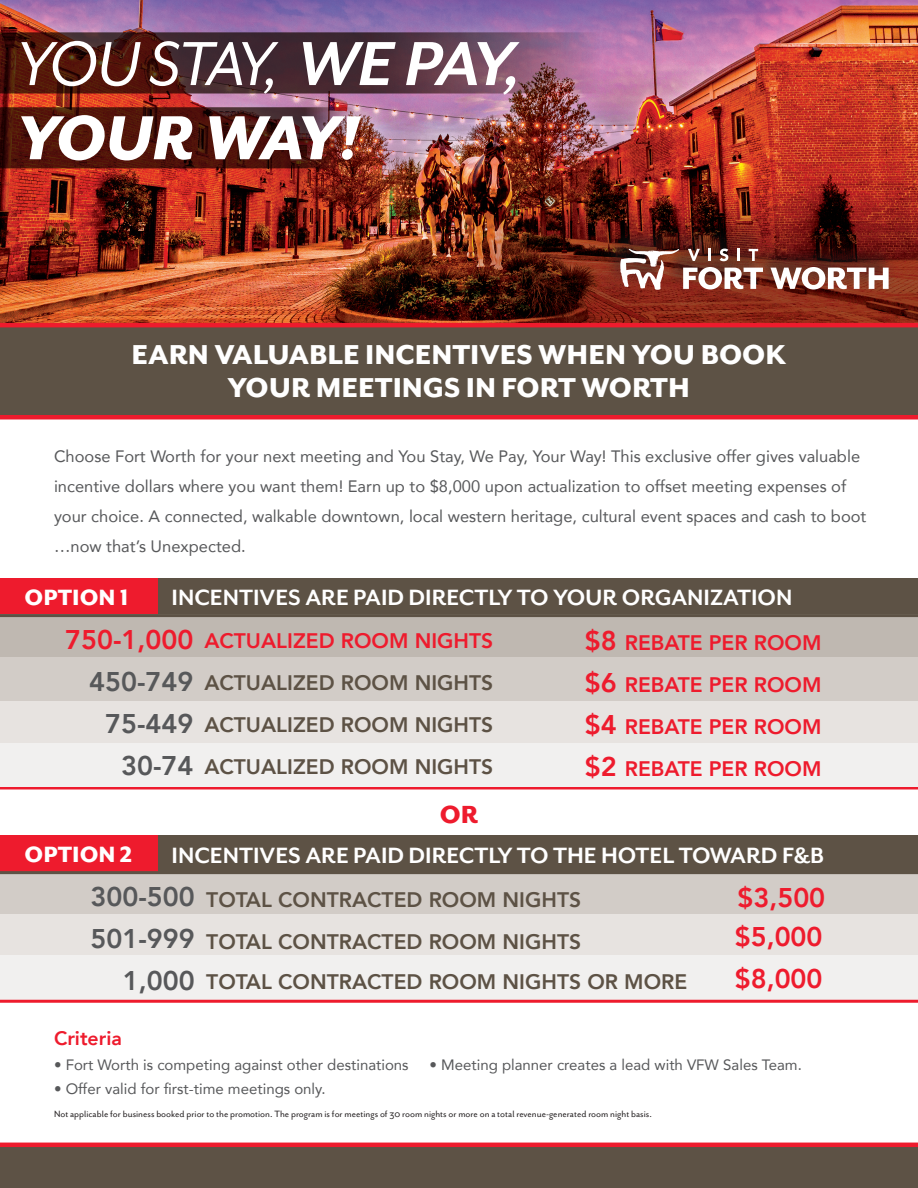
<style>
.page{position:relative;width:918px;height:1188px;background:#fff}
.page>*{position:absolute;margin:0;border:0;box-sizing:border-box;transform-origin:0 0}
.t1{font:italic 71.55px/74.2px "Mr Eaves San OT";letter-spacing:-.06em;color:#fff}
.t2{font:800 31.5px/33px "Mr Eaves San OT";color:#fff;text-align:center}
.t3{font:800 28.5px "Mr Eaves San OT";color:#ee1b2d}
.t4{font:800 27px/42px "Avenir";color:#57585a;text-align:right}
.t5{font:800 27px/39px "Avenir";color:#ee1b2d}
.t6{font:700 25.5px "Mr Eaves San OT";color:#fff}
.t7{font:800 25.5px "Mr Eaves San OT";color:#fff}
.t8{font:800 21px/42px "Avenir";color:#5d5245;text-align:justify}
.t9{font:800 21px/42px "Avenir";color:#ee1b2d;text-align:justify}
.t10{font:800 19.5px "Avenir";color:#ee1b2d}
.t11{font:16.5px/30px "Avenir";color:#57585a}
.t12{font:15px "Avenir";color:#57585a}
.t13{font:10.5px "Mr Eaves San OT";color:#231f20}
.s1{font-weight:700}
.s2{font-weight:800}
.s3{font-size:27px}
</style>
<div class="page">
<img style="left:0;top:0;width:918px;height:323px">
<svg style="left:0;top:32px;width:659px;height:62px;background:#623844"></svg>
<img style="left:0;top:107px;width:543px;height:61px">
<div style="left:0;top:700px;width:918px;height:43px;background:#e7e3e0"></div>
<div style="left:0;top:955px;width:918px;height:46px;background:#f1f0ef"></div>
<hr style="left:0;top:786px;width:918px;height:3px;background:#ee1b2d">
<hr style="left:0;top:1000px;width:918px;height:3px;background:#ee1b2d">
<div style="left:0;top:743px;width:918px;height:43px;background:#f1f0ef"></div>
<div style="left:0;top:578px;width:159px;height:36px;background:#ee1b2d"></div>
<div style="left:0;top:836px;width:159px;height:36px;background:#ee1b2d"></div>
<div style="left:159px;top:578px;width:759px;height:36px;background:#5d5245"></div>
<div style="left:159px;top:836px;width:759px;height:36px;background:#5d5245"></div>
<div style="left:0;top:614px;width:918px;height:43px;background:#bfb8b1"></div>
<div style="left:0;top:874px;width:918px;height:40px;background:#d2ccc7"></div>
<div style="left:0;top:657px;width:918px;height:43px;background:#d2ccc7"></div>
<div style="left:0;top:914px;width:918px;height:41px;background:#e7e3e0"></div>
<div style="left:0;top:323px;width:918px;height:96px;background:#5d5245"></div>
<div style="left:0;top:1144px;width:918px;height:44px;background:#5d5245"></div>
<hr style="left:0;top:614px;width:918px;height:3px;background:#5d5245">
<hr style="left:0;top:871px;width:918px;height:3px;background:#5d5245">
<hr style="left:0;top:415px;width:918px;height:4px;background:#ee1b2d">
<hr style="left:0;top:323px;width:918px;height:4px;background:#ee1b2d">
<hr style="left:0;top:1143px;width:918px;height:4px;background:#ee1b2d">
<div style="left:599px;top:224px;width:297px;height:69px;background:#231f20;opacity:.52"></div>
<svg style="left:770px;top:267px;width:119px;height:23px"></svg>
<svg style="left:620px;top:249px;width:143px;height:41px"></svg>
<h1 class="t1" style="left:16px;top:27px;width:520px">YOU STAY, <span class="s1">WE PAY,<br></span><span class="s2">YOUR WAY!</span></h1>
<h2 class="t2" style="left:131px;top:338px;width:656px">EARN VALUABLE INCENTIVES WHEN YOU BOOK<br>YOUR MEETINGS IN FORT WORTH</h2>
<p class="t11" style="left:54px;top:441px;width:814px">Choose Fort Worth for your next meeting and You Stay, We Pay, Your Way! This exclusive offer gives valuable incentive dollars where you want them! Earn up to $8,000 upon actualization to offset meeting expenses of your choice. A connected, walkable downtown, local western heritage, cultural event spaces and cash to boot …now that’s Unexpected.</p>
<h3 class="t7" style="left:25px;top:582px;width:106px">OPTION 1</h3>
<h3 class="t6" style="left:172px;top:583px;width:622px">INCENTIVES ARE PAID DIRECTLY TO YOUR ORGANIZATION</h3>
<h3 class="t5" style="left:65px;top:620px;width:130px">750-1,000</h3>
<h3 class="t4" style="left:89px;top:661px;width:106px">450-749<br>75-449<br>30-74</h3>
<p class="t9" style="left:204px;top:620px;width:290px">ACTUALIZED ROOM NIGHTS</p>
<p class="t8" style="left:204px;top:662px;width:290px">ACTUALIZED ROOM NIGHTS ACTUALIZED ROOM NIGHTS ACTUALIZED ROOM NIGHTS</p>
<h3 class="t3" style="left:440px;top:798px;width:40px">OR</h3>
<p class="t9" style="left:585px;top:622px;width:238px"><span class="s3">$8</span> REBATE PER ROOM <span class="s3">$6</span> REBATE PER ROOM <span class="s3">$4</span> REBATE PER ROOM <span class="s3">$2</span> REBATE PER ROOM</p>
<h3 class="t7" style="left:25px;top:840px;width:109px">OPTION 2</h3>
<h3 class="t6" style="left:172px;top:840px;width:654px">INCENTIVES ARE PAID DIRECTLY TO THE HOTEL TOWARD F&amp;B</h3>
<h3 class="t4" style="left:90px;top:875px;width:106px">300-500<br>501-999<br>1,000</h3>
<p class="t8" style="left:206px;top:879px;width:483px;line-height:41.2px;text-align:left">TOTAL CONTRACTED ROOM NIGHTS<br>TOTAL CONTRACTED ROOM NIGHTS<br>TOTAL CONTRACTED ROOM NIGHTS OR MORE</p>
<h3 class="t5" style="left:735px;top:878px;width:92px">$3,500 $5,000</h3>
<h3 class="t5" style="left:735px;top:959px;width:89px">$8,000</h3>
<p class="t10" style="left:54px;top:1023px;width:69px">Criteria</p>
<p class="t12" style="left:54px;top:1053px;width:356px">• Fort Worth is competing against other destinations</p>
<p class="t12" style="left:430px;top:1053px;width:374px">• Meeting planner creates a lead with VFW Sales Team.</p>
<p class="t12" style="left:54px;top:1077px;width:273px">• Offer valid for first-time meetings only.</p>
<p class="t13" style="left:54px;top:1109px;width:599px">Not applicable for business booked prior to the promotion. The program is for meetings of 30 room nights or more on a total revenue-generated room night basis.</p>
</div>
